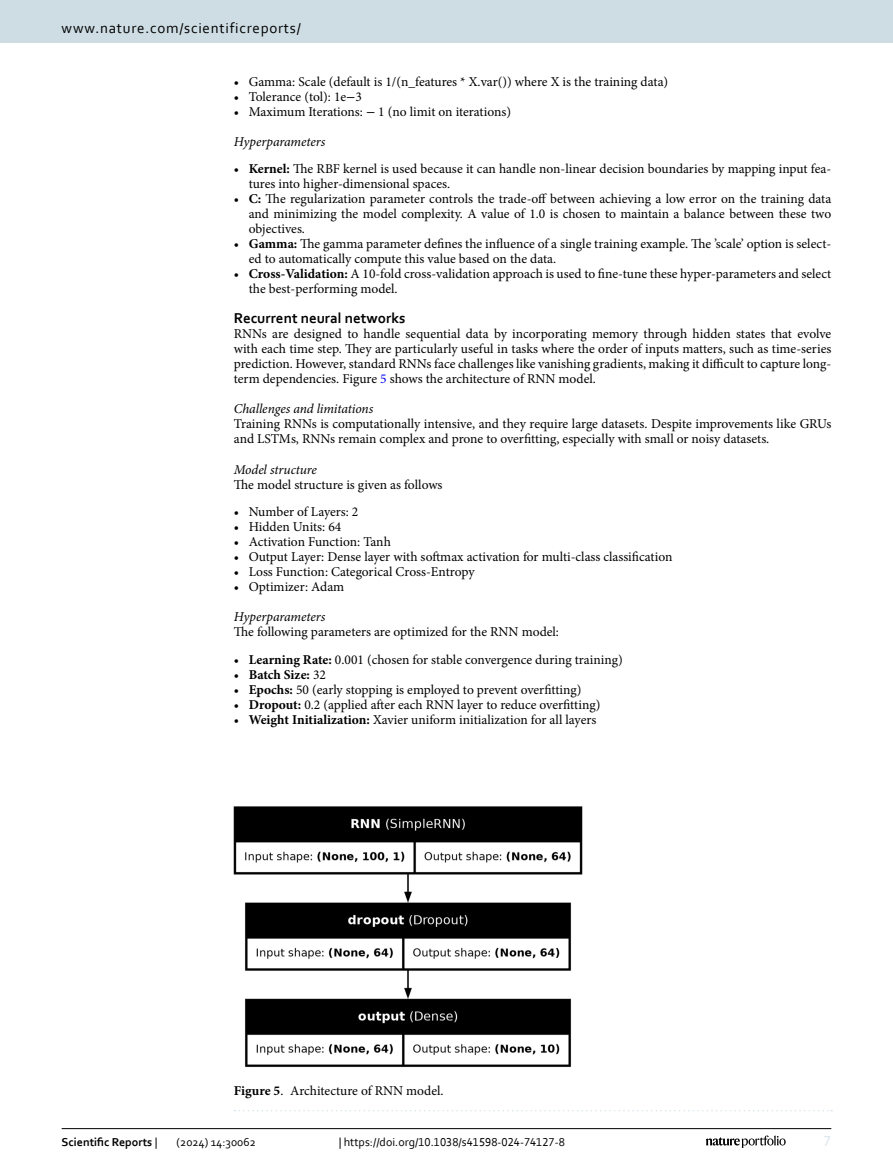
<style>
.page{position:relative;width:893px;height:1174px;background:#fff}
.page>*{position:absolute;margin:0;border:0;box-sizing:border-box;transform-origin:0 0}
.t1{font:15px "Corbel";letter-spacing:.05em;color:#000}
.Head_2{font:700 15px "Corbel";color:#000}
.t2{font:15px "Corbel";color:#d9e4eb}
.Body_Text{font:13.5px/15px "Minion Pro";color:#000}
.Head_3{font:italic 13.5px "Minion Pro";letter-spacing:-.005em;color:#000}
.Figure_Caption{font:13.5px "Minion Pro";letter-spacing:-.005em;color:#000}
.t3{font:700 13.5px "Minion Pro";color:#000}
.t4{font:12px "Corbel";color:#000}
.t5{font:700 12px "Corbel";color:#000}
.s1{font-family:"STIX"}
.s2{font-weight:700}
.s3{color:#00f}
.s4{font-weight:400}
</style>
<div class="page">
<img style="left:234px;top:806px;width:348px;height:261px">
<svg style="left:235px;top:1110px;width:597px;height:1px"></svg>
<hr style="left:62px;top:1128px;width:769px;height:1px;background:#000">
<svg style="left:706px;top:1135px;width:80px;height:12px"></svg>
<div style="left:0;top:0;width:893px;height:43px;background:#cedde4"></div>
<p class="t1" style="left:62px;top:18px;width:241px">www.nature.com/scientificreports/</p>
<p class="Body_Text" style="left:234px;top:74px;width:436px">• Gamma: Scale (default is 1/(n_features * X.var()) where X is the training data)</p>
<p class="Body_Text" style="left:234px;top:89px;width:130px">• Tolerance (tol): 1e<span class="s1">−</span>3</p>
<p class="Body_Text" style="left:234px;top:104px;width:279px">• Maximum Iterations: <span class="s1">−</span> 1 (no limit on iterations)</p>
<p class="Head_3" style="left:234px;top:132px;width:93px">Hyperparameters</p>
<p class="Body_Text" style="left:249px;top:162px;width:584px;text-indent:-15px">• <span class="s2">Kernel:</span> The RBF kernel is used because it can handle non-linear decision boundaries by mapping input fea&shy;tures into higher-dimensional spaces.</p>
<p class="Body_Text" style="left:249px;top:192px;width:584px;text-align:justify;text-indent:-15px">• <span class="s2">C:</span> The regularization parameter controls the trade-off between achieving a low error on the training data and minimizing the model complexity. A value of 1.0 is chosen to maintain a balance between these two objectives.</p>
<p class="Body_Text" style="left:249px;top:237px;width:584px;text-indent:-15px">• <span class="s2">Gamma:</span> The gamma parameter defines the influence of a single training example. The ’scale’ option is select&shy;ed to automatically compute this value based on the data.</p>
<p class="Body_Text" style="left:249px;top:267px;width:584px;text-indent:-15px">• <span class="s2">Cross-Validation:</span> A 10-fold cross-validation approach is used to fine-tune these hyper-parameters and select the best-performing model.</p>
<p class="Head_2" style="left:234px;top:309px;width:173px">Recurrent neural networks</p>
<p class="Body_Text" style="left:234px;top:327px;width:599px;text-align:justify">RNNs are designed to handle sequential data by incorporating memory through hidden states that evolve with each time step. They are particularly useful in tasks where the order of inputs matters, such as time-series prediction. However, standard RNNs face challenges like vanishing gradients, making it difficult to capture long&shy;term dependencies. Figure <span class="s3">5</span> shows the architecture of RNN model.</p>
<p class="Head_3" style="left:234px;top:400px;width:141px">Challenges and limitations</p>
<p class="Body_Text" style="left:234px;top:417px;width:599px">Training RNNs is computationally intensive, and they require large datasets. Despite improvements like GRUs and LSTMs, RNNs remain complex and prone to overfitting, especially with small or noisy datasets.</p>
<p class="Head_3" style="left:234px;top:460px;width:85px">Model structure</p>
<p class="Body_Text" style="left:234px;top:477px;width:210px">The model structure is given as follows</p>
<p class="Body_Text" style="left:234px;top:504px;width:126px">• Number of Layers: 2</p>
<p class="Body_Text" style="left:234px;top:519px;width:109px">• Hidden Units: 64</p>
<p class="Body_Text" style="left:234px;top:534px;width:159px">• Activation Function: Tanh</p>
<p class="Body_Text" style="left:234px;top:549px;width:440px">• Output Layer: Dense layer with softmax activation for multi-class classification</p>
<p class="Body_Text" style="left:234px;top:564px;width:242px">• Loss Function: Categorical Cross-Entropy</p>
<p class="Body_Text" style="left:234px;top:579px;width:112px">• Optimizer: Adam</p>
<p class="Head_3" style="left:234px;top:608px;width:93px">Hyperparameters</p>
<p class="Body_Text" style="left:234px;top:624px;width:327px">The following parameters are optimized for the RNN model:</p>
<p class="Body_Text" style="left:234px;top:652px;width:390px">• <span class="s2">Learning Rate:</span> 0.001 (chosen for stable convergence during training)</p>
<p class="t3" style="left:234px;top:665px;width:94px"><span class="s4">•</span> Batch Size: <span class="s4">32</span></p>
<p class="Body_Text" style="left:234px;top:682px;width:349px">• <span class="s2">Epochs:</span> 50 (early stopping is employed to prevent overfitting)</p>
<p class="Body_Text" style="left:234px;top:697px;width:368px">• <span class="s2">Dropout:</span> 0.2 (applied after each RNN layer to reduce overfitting)</p>
<p class="Body_Text" style="left:234px;top:712px;width:364px">• <span class="s2">Weight Initialization:</span> Xavier uniform initialization for all layers</p>
<p class="Figure_Caption" style="left:234px;top:1082px;width:211px"><span class="s2">Figure 5</span>. Architecture of RNN model.</p>
<p class="t5" style="left:62px;top:1134px;width:97px">Scientific Reports <span class="s4">|</span></p>
<p class="t4" style="left:177px;top:1134px;width:81px">(2024) 14:30062</p>
<p class="t4" style="left:339px;top:1134px;width:228px">| https://doi.org/10.1038/s41598-024-74127-8</p>
<p class="t2" style="left:824px;top:1132px;width:9px">7</p>
</div>
